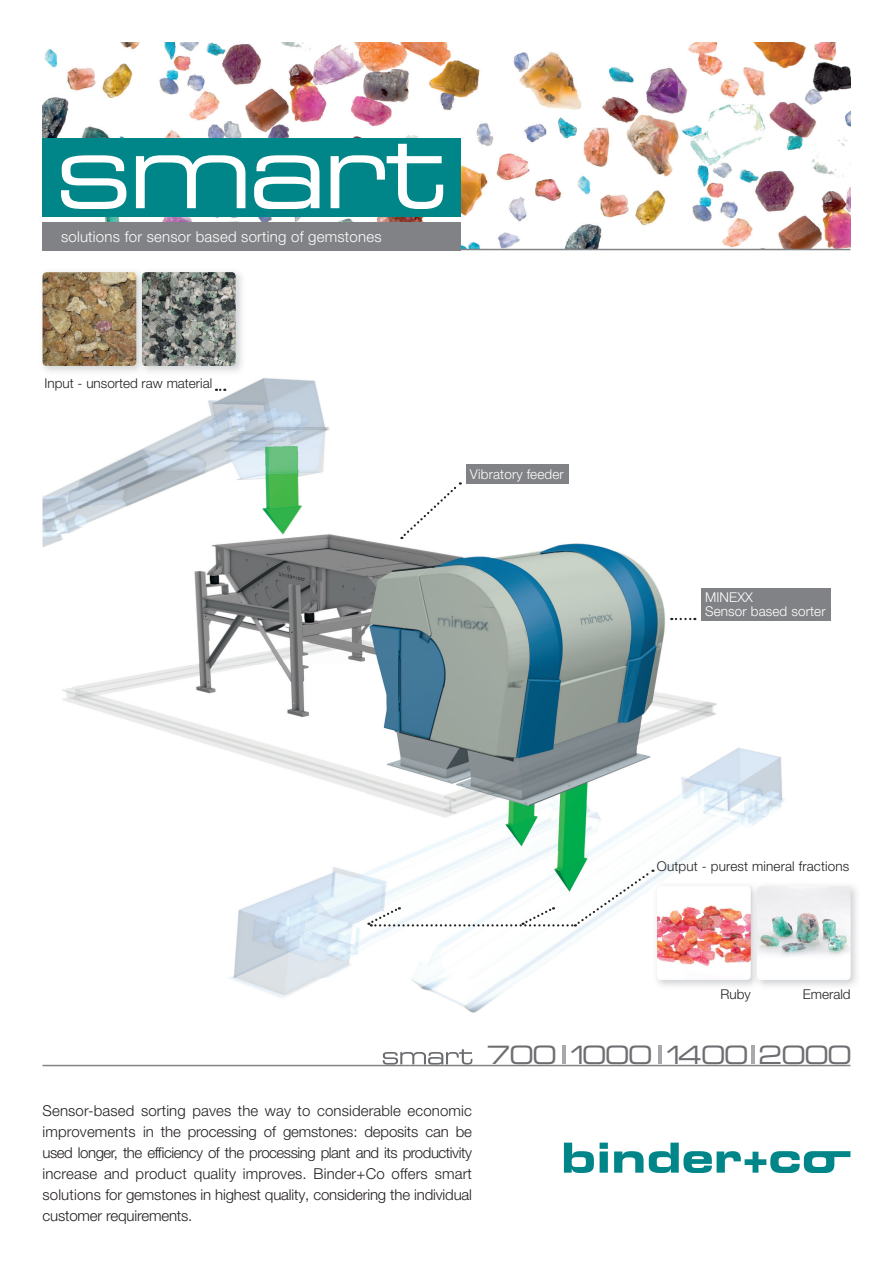
<style>
.page{position:relative;width:893px;height:1263px;background:#fff}
.page>*{position:absolute;margin:0;border:0;box-sizing:border-box;transform-origin:0 0}
.t1{font:102px "Eurostile Extended Two";letter-spacing:-.05em;color:#fff}
.t2{font:25.35px "Eurostile Extended Two";letter-spacing:-.05em;color:#6c6d70}
.t3{font:300 15px/21px "Helvetica Neue LT Pro";letter-spacing:-.01em;color:#231f20;text-align:justify}
.t4{font:300 15px "Helvetica Neue LT Pro";letter-spacing:.015em;color:#fff}
.t5{font:300 13.5px "Helvetica Neue LT Pro";color:#231f20}
.t6{font:300 13.5px/13.5px "Helvetica Neue LT Pro";letter-spacing:.01em;color:#fff}
</style>
<div class="page">
<img style="left:43px;top:378px;width:646px;height:600px">
<img style="left:689px;top:617px;width:142px;height:244px">
<img style="left:43px;top:978px;width:807px;height:89px">
<svg style="left:564px;top:1142px;width:30px;height:31px"></svg>
<svg style="left:600px;top:1142px;width:8px;height:31px"></svg>
<svg style="left:614px;top:1151px;width:29px;height:22px"></svg>
<svg style="left:649px;top:1142px;width:201px;height:31px"></svg>
<hr style="left:43px;top:1065px;width:807px;height:1px;background:#808285">
<img style="left:42px;top:271px;width:96px;height:93px">
<img style="left:43px;top:272px;width:93px;height:94px">
<img style="left:138px;top:271px;width:104px;height:82px">
<img style="left:142px;top:272px;width:94px;height:94px">
<hr style="left:562px;top:1045px;width:4px;height:19px;background:#a8a9ad">
<hr style="left:658px;top:1045px;width:4px;height:19px;background:#a8a9ad">
<hr style="left:751px;top:1045px;width:4px;height:19px;background:#a8a9ad">
<svg style="left:383px;top:1049px;width:89px;height:15px"></svg>
<img style="left:43px;top:43px;width:807px;height:206px">
<div style="left:43px;top:222px;width:418px;height:28px;background:#808285"></div>
<div style="left:43px;top:139px;width:418px;height:78px;background:#008689"></div>
<hr style="left:461px;top:249px;width:389px;height:1px;background:#808285">
<svg style="left:401px;top:482px;width:60px;height:57px"></svg>
<svg style="left:671px;top:618px;width:24px;height:2px"></svg>
<div style="left:701px;top:588px;width:130px;height:32px;background:#808285"></div>
<div style="left:466px;top:464px;width:103px;height:19px;background:#808285"></div>
<img style="left:653px;top:882px;width:100px;height:108px">
<img style="left:657px;top:886px;width:94px;height:94px">
<img style="left:761px;top:887px;width:96px;height:103px">
<img style="left:753px;top:888px;width:8px;height:102px">
<img style="left:757px;top:886px;width:94px;height:94px">
<svg style="left:368px;top:869px;width:286px;height:57px"></svg>
<svg style="left:216px;top:389px;width:9px;height:2px"></svg>
<h1 class="t1" style="left:55px;top:102px;width:392px">smart</h1>
<p class="t4" style="left:61px;top:227px;width:322px">solutions for sensor based sorting of gemstones</p>
<p class="t5" style="left:45px;top:375px;width:169px">Input - unsorted raw material</p>
<p class="t6" style="left:470px;top:467px;width:95px">Vibratory feeder</p>
<p class="t6" style="left:705px;top:590px;width:122px">MINEXX<br>Sensor based sorter</p>
<p class="t5" style="left:657px;top:858px;width:194px">Output - purest mineral fractions</p>
<p class="t5" style="left:720px;top:985px;width:32px">Ruby</p>
<p class="t5" style="left:803px;top:985px;width:49px">Emerald</p>
<h2 class="t2" style="left:486px;top:1038px;width:367px">700 1000 1400 2000</h2>
<p class="t3" style="left:43px;top:1100px;width:431px">Sensor-based sorting paves the way to considerable economic improvements in the processing of gemstones: deposits can be used longer, the efficiency of the processing plant and its productivity increase and product quality improves. Binder+Co offers smart solutions for gemstones in highest quality, considering the individual customer requirements.</p>
</div>
